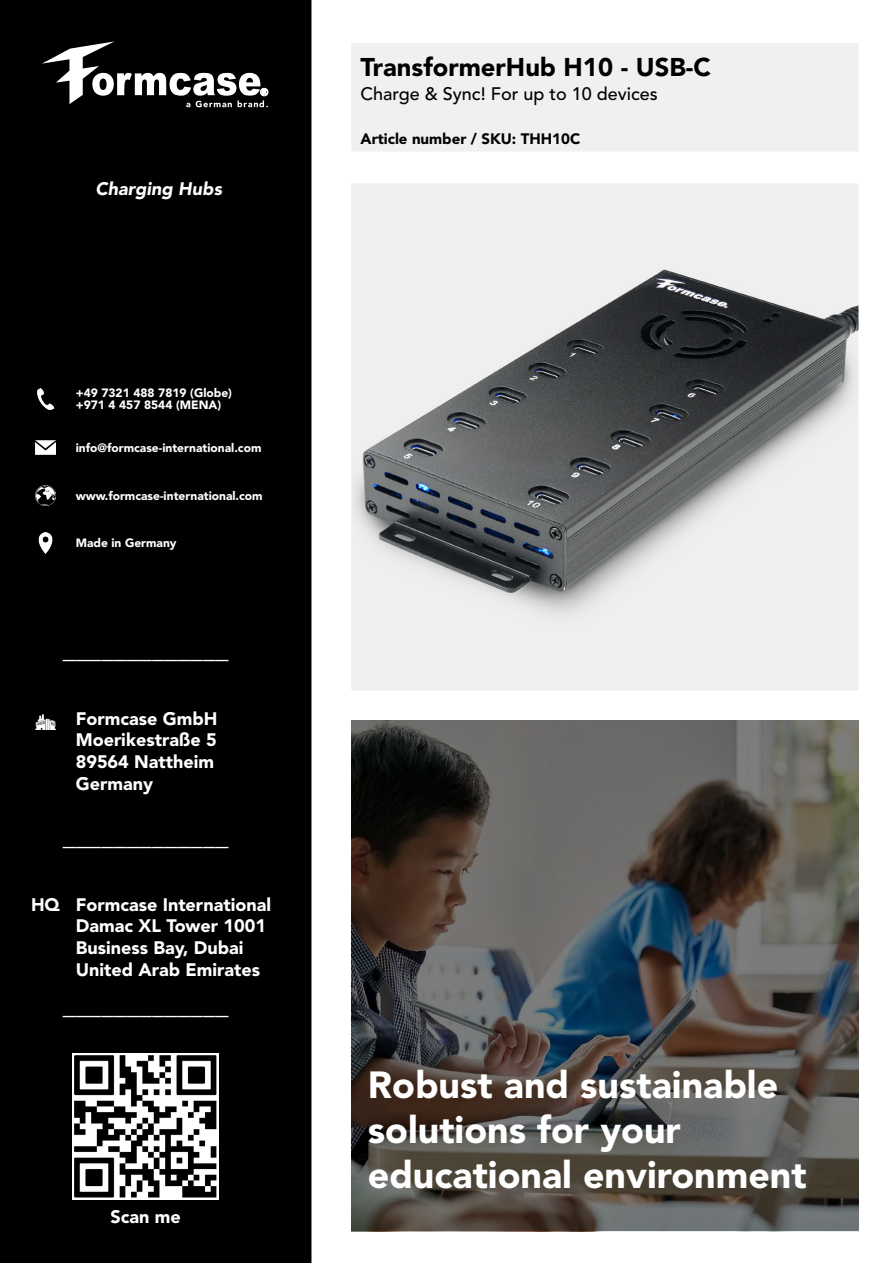
<style>
.page{position:relative;width:893px;height:1263px;background:#fff}
.page>*{position:absolute;margin:0;border:0;box-sizing:border-box;transform-origin:0 0}
.t1{font:900 37.5px/45px "Avenir LT Std";color:#fff}
.t2{font:900 25.5px "Avenir LT Std";color:#fff}
.t3{font:900 25.5px "Avenir LT Std";color:#000}
.t4{font:900 18px "Avenir LT Std";color:#fff}
.t5{font:500 18px "Avenir LT Std";color:#000}
.t6{font:italic 900 18px "Avenir LT Std";color:#fff}
.t7{font:900 15px "Avenir LT Std";color:#000}
.t8{font:900 12px "Avenir LT Std";color:#fff}
</style>
<div class="page">
<div style="left:0;top:0;width:311px;height:1263px;background:#000"></div>
<img style="left:353px;top:185px;width:504px;height:504px">
<div style="left:350px;top:182px;width:510px;height:510px;border:2px solid #fff"></div>
<div style="left:350px;top:41px;width:510px;height:112px;background:#f0f0ef;border:2px solid #fff"></div>
<svg style="left:42px;top:41px;width:226px;height:66px"></svg>
<img style="left:38px;top:388px;width:15px;height:21px">
<img style="left:35px;top:440px;width:21px;height:14px">
<img style="left:35px;top:485px;width:21px;height:20px">
<img style="left:35px;top:533px;width:21px;height:20px">
<img style="left:72px;top:1053px;width:147px;height:147px">
<svg style="left:351px;top:721px;width:507px;height:510px;background:#514e4c"></svg>
<img style="left:35px;top:714px;width:21px;height:15px">
<p class="t6" style="left:96px;top:178px;width:128px">Charging Hubs</p>
<p class="t8" style="left:76px;top:386px;width:158px">+49 7321 488 7819 (Globe)</p>
<p class="t8" style="left:76px;top:397px;width:147px">+971 4 457 8544 (MENA)</p>
<p class="t8" style="left:76px;top:440px;width:187px">info@formcase-international.com</p>
<p class="t8" style="left:76px;top:488px;width:189px">www.formcase-international.com</p>
<p class="t8" style="left:76px;top:536px;width:102px">Made in Germany</p>
<p class="t2" style="left:63px;top:634px;width:167px">_____________</p>
<p class="t4" style="left:76px;top:707px;width:143px">Formcase GmbH</p>
<p class="t4" style="left:76px;top:729px;width:142px">Moerikestraße 5</p>
<p class="t4" style="left:76px;top:751px;width:140px">89564 Nattheim</p>
<p class="t4" style="left:76px;top:772px;width:79px">Germany</p>
<p class="t2" style="left:63px;top:820px;width:167px">_____________</p>
<p class="t4" style="left:31px;top:894px;width:30px">HQ</p>
<p class="t4" style="left:76px;top:894px;width:197px">Formcase International</p>
<p class="t4" style="left:76px;top:915px;width:192px">Damac XL Tower 1001</p>
<p class="t4" style="left:76px;top:937px;width:169px">Business Bay, Dubai</p>
<p class="t4" style="left:76px;top:958px;width:186px">United Arab Emirates</p>
<p class="t2" style="left:63px;top:989px;width:167px">_____________</p>
<p class="t4" style="left:110px;top:1206px;width:72px">Scan me</p>
<p class="t3" style="left:361px;top:52px;width:352px">TransformerHub H10 - USB-C</p>
<p class="t5" style="left:361px;top:83px;width:299px">Charge &amp; Sync! For up to 10 devices</p>
<p class="t7" style="left:361px;top:130px;width:221px">Article number / SKU: THH10C</p>
<p class="t1" style="left:368px;top:1062px;width:440px">Robust and sustainable solutions for your educational environment</p>
</div>
